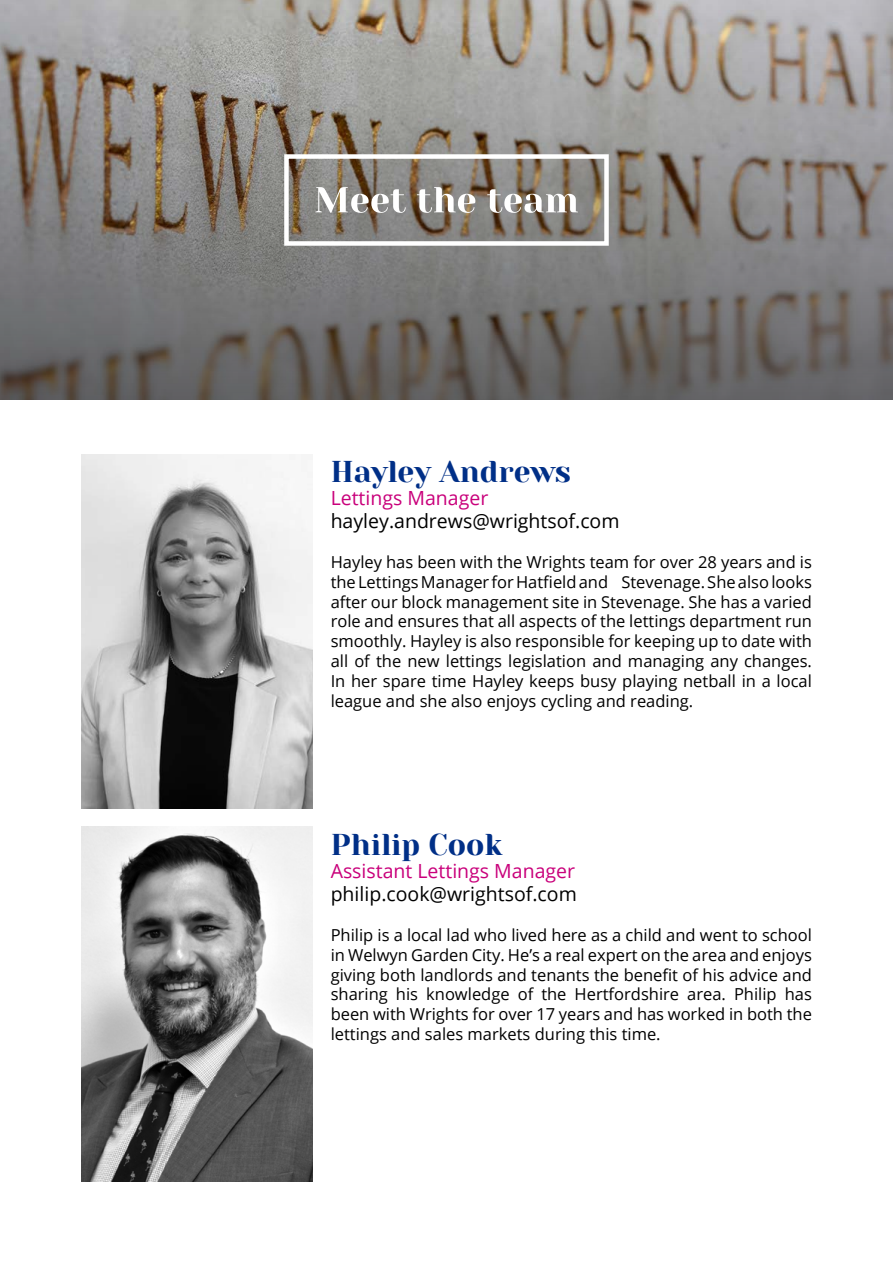
<style>
.page{position:relative;width:893px;height:1263px;background:#fff}
.page>*{position:absolute;margin:0;border:0;box-sizing:border-box;transform-origin:0 0}
.t1{font:30px "Yeseva One";color:#002f87}
.t2{font:19.5px "Open Sans";color:#000}
.t3{font:19.5px "Open Sans";color:#c9007b}
.t4{font:16.5px/19.8px "Open Sans";color:#000;text-align:justify}
</style>
<div class="page">
<svg style="left:0;top:0;width:893px;height:400px"></svg>
<img style="left:81px;top:454px;width:232px;height:355px">
<img style="left:81px;top:827px;width:232px;height:355px">
<div style="left:284px;top:154px;width:325px;height:92px;border:4px solid #fff"></div>
<svg style="left:315px;top:187px;width:263px;height:26px"></svg>
<h1 class="t1" style="left:331px;top:449px;width:242px">Hayley Andrews</h1>
<p class="t3" style="left:331px;top:484px;width:159px">Lettings Manager</p>
<p class="t2" style="left:331px;top:508px;width:290px">hayley.andrews@wrightsof.com</p>
<p class="t4" style="left:331px;top:552px;width:483px">Hayley has been with the Wrights team for over 28 years and is the Lettings Manager for Hatfield and Stevenage. She also looks after our block management site in Stevenage. She has a varied role and ensures that all aspects of the lettings department run smoothly. Hayley is also responsible for keeping up to date with all of the new lettings legislation and managing any changes.<br>In her spare time Hayley keeps busy playing netball in a local league and she also enjoys cycling and reading.</p>
<h1 class="t1" style="left:331px;top:822px;width:173px">Philip Cook</h1>
<p class="t3" style="left:331px;top:857px;width:246px">Assistant Lettings Manager</p>
<p class="t2" style="left:331px;top:881px;width:248px">philip.cook@wrightsof.com</p>
<p class="t4" style="left:331px;top:925px;width:483px">Philip is a local lad who lived here as a child and went to school in Welwyn Garden City. He’s a real expert on the area and enjoys giving both landlords and tenants the benefit of his advice and sharing his knowledge of the Hertfordshire area. Philip has been with Wrights for over 17 years and has worked in both the lettings and sales markets during this time.</p>
</div>
